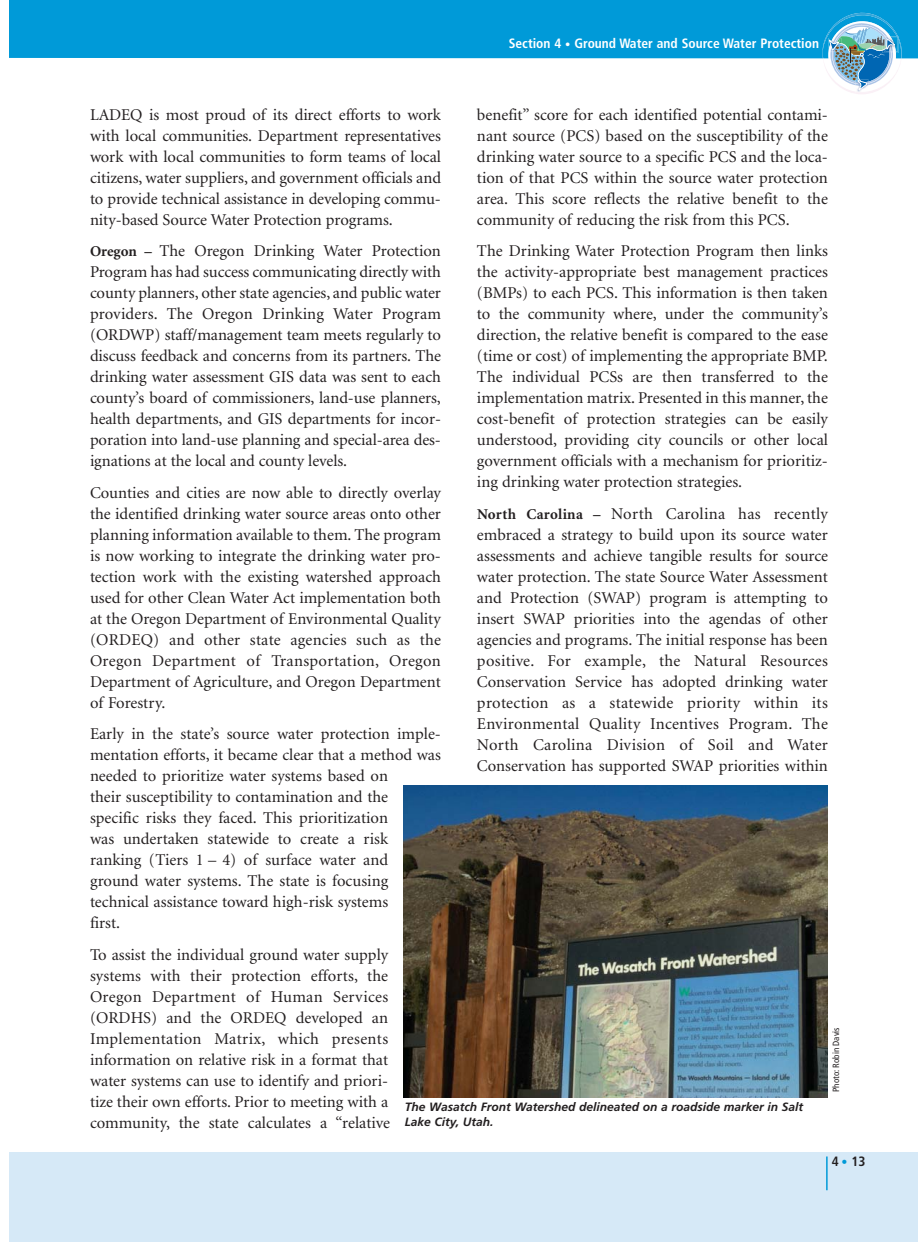
<style>
.page{position:relative;width:918px;height:1242px;background:#fff}
.page>*{position:absolute;margin:0;border:0;box-sizing:border-box;transform-origin:0 0}
.t1{font:16.5px/21px "Minion";color:#231f20;text-align:justify}
.t2{font:700 condensed 13.5px "Frutiger";color:#fff}
.t3{font:700 condensed 13.5px "Frutiger";color:#231f20}
.t4{font:italic 700 12px/15px "Frutiger";color:#231f20}
.t5{font:condensed 9px "Frutiger";color:#231f20}
.s1{font-size:10.5px}
.s2{font-weight:700;font-size:15px}
.s3{font-size:12px;color:#009ad8}
</style>
<div class="page">
<div style="left:9px;top:1152px;width:909px;height:90px;background:#d6e9f7"></div>
<div style="left:9px;top:0;width:909px;height:58px;background:#009ad8"></div>
<svg style="left:822px;top:1px;width:80px;height:93px"></svg>
<hr style="left:826px;top:1156px;width:2px;height:34px;background:#009ad8">
<img style="left:403px;top:785px;width:425px;height:313px">
<p class="t2" style="left:509px;top:38px;width:312px">Section 4 <span class="s1">•</span> Ground Water and Source Water Protection</p>
<p class="t1" style="left:477px;top:105px;width:353px">benefit” score for each identified potential contami&shy;nant source (PCS) based on the susceptibility of the drinking water source to a specific PCS and the loca&shy;tion of that PCS within the source water protection area. This score reflects the relative benefit to the community of reducing the risk from this PCS.</p>
<p class="t1" style="left:477px;top:242px;width:353px">The Drinking Water Protection Program then links the activity-appropriate best management practices (BMPs) to each PCS. This information is then taken to the community where, under the community’s direction, the relative benefit is compared to the ease (time or cost) of implementing the appropriate BMP.<br>The individual PCSs are then transferred to the implementation matrix. Presented in this manner, the cost-benefit of protection strategies can be easily understood, providing city councils or other local government officials with a mechanism for prioritiz&shy;ing drinking water protection strategies.</p>
<p class="t1" style="left:477px;top:504px;width:353px"><span class="s2">North Carolina –</span> North Carolina has recently embraced a strategy to build upon its source water assessments and achieve tangible results for source water protection. The state Source Water Assessment and Protection (SWAP) program is attempting to insert SWAP priorities into the agendas of other agencies and programs. The initial response has been positive. For example, the Natural Resources Conservation Service has adopted drinking water protection as a statewide priority within its Environmental Quality Incentives Program. The North Carolina Division of Soil and Water Conservation has supported SWAP priorities within</p>
<p class="t1" style="left:90px;top:105px;width:353px">LADEQ is most proud of its direct efforts to work with local communities. Department representatives work with local communities to form teams of local citizens, water suppliers, and government officials and to provide technical assistance in developing commu&shy;nity-based Source Water Protection programs.</p>
<p class="t1" style="left:90px;top:242px;width:353px"><span class="s2">Oregon –</span> The Oregon Drinking Water Protection Program has had success communicating directly with county planners, other state agencies, and public water providers. The Oregon Drinking Water Program (ORDWP) staff/management team meets regularly to discuss feedback and concerns from its partners. The drinking water assessment GIS data was sent to each county’s board of commissioners, land-use planners, health departments, and GIS departments for incor&shy;poration into land-use planning and special-area des&shy;ignations at the local and county levels.</p>
<p class="t1" style="left:90px;top:483px;width:353px">Counties and cities are now able to directly overlay the identified drinking water source areas onto other planning information available to them. The program is now working to integrate the drinking water pro&shy;tection work with the existing watershed approach used for other Clean Water Act implementation both at the Oregon Department of Environmental Quality (ORDEQ) and other state agencies such as the Oregon Department of Transportation, Oregon Department of Agriculture, and Oregon Department of Forestry.</p>
<p class="t1" style="left:90px;top:725px;width:353px;text-align:left">Early in the state’s source water protection imple&shy;mentation efforts, it became clear that a method was needed to prioritize water systems based on<br>their susceptibility to contamination and the specific risks they faced. This prioritization<br>was undertaken statewide to create a risk ranking (Tiers 1 – 4) of surface water and ground water systems. The state is focusing technical assistance toward high-risk systems<br>first.</p>
<p class="t1" style="left:90px;top:945px;width:301px">To assist the individual ground water supply systems with their protection efforts, the Oregon Department of Human Services (ORDHS) and the ORDEQ developed an Implementation Matrix, which presents information on relative risk in a format that water systems can use to identify and priori&shy;tize their own efforts. Prior to meeting with a community, the state calculates a “relative</p>
<p class="t5" style="left:832px;top:1092px;width:66px;rotate:-90deg">Photo: Robin Davis</p>
<p class="t4" style="left:405px;top:1100px;width:400px">The Wasatch Front Watershed delineated on a roadside marker in Salt<br>Lake City, Utah.</p>
<p class="t3" style="left:832px;top:1156px;width:35px">4<span class="s3">•</span>13</p>
</div>
